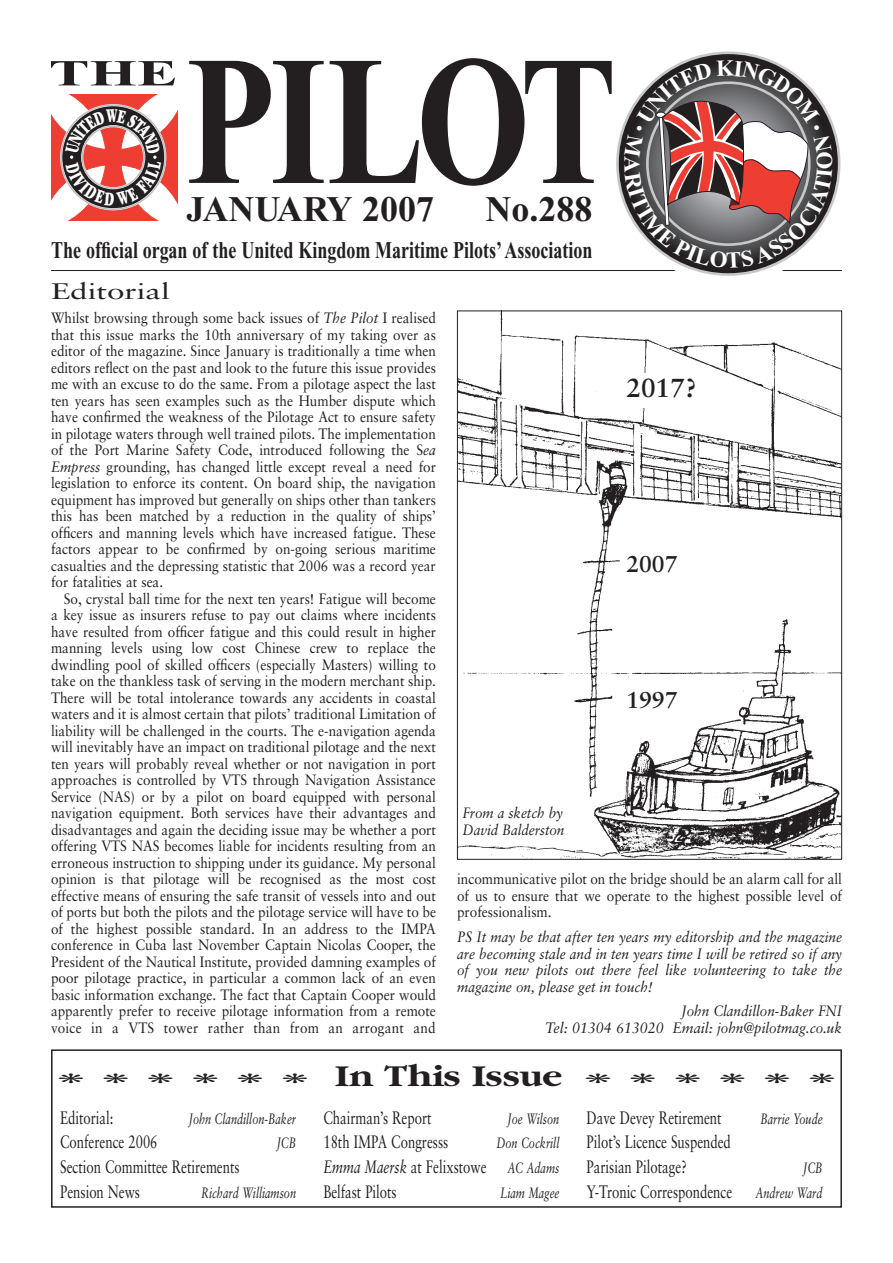
<style>
.page{position:relative;width:893px;height:1263px;background:#fff}
.page>*{position:absolute;margin:0;border:0;box-sizing:border-box;transform-origin:0 0}
.t1{font:700 36px "Times";color:#231f20}
.t2{font:700 31.5px "Garamond";letter-spacing:-.005em;color:#231f20;scale:1.2 1}
.t3{font:700 26.25px "Sabon";color:#231f20}
.t4{font:700 24px "Times";color:#231f20;scale:.75 1}
.t5{font:700 22.95px "Sabon";color:#231f20}
.t6{font:700 22.95px "Times";color:#fff}
.t7{font:22.5px "Sabon";color:#231f20;scale:1.4 1}
.t8{font:18px/24.8px "Sabon";color:#231f20;scale:.73 1}
.t9{font:15px/16.5px "Sabon";color:#231f20;text-align:justify;scale:.9 1}
.t10{font:italic 15px/16.5px "Sabon";color:#231f20;text-align:justify;scale:.9 1}
.t11{font:italic 15px "Sabon";color:#231f20;scale:.73 1}
.s1{font-style:italic}
.s2{font-style:italic;font-size:15px}
</style>
<div class="page">
<div style="left:51px;top:1049px;width:791px;height:159px;border:2px solid #231f20"></div>
<hr style="left:51px;top:270px;width:791px;height:1px;background:#231f20">
<svg style="left:616px;top:52px;width:225px;height:224px"></svg>
<svg style="left:330px;top:58px;width:282px;height:128px"></svg>
<svg style="left:189px;top:61px;width:135px;height:122px"></svg>
<svg style="left:51px;top:61px;width:124px;height:24px"></svg>
<img style="left:459px;top:313px;width:381px;height:545px">
<div style="left:626px;top:373px;width:72px;height:35px;background:#fff"></div>
<svg style="left:624px;top:60px;width:209px;height:208px"></svg>
<svg style="left:51px;top:94px;width:127px;height:127px"></svg>
<h1 class="t1" style="left:187px;top:197px;width:249px">JANUARY 2007</h1>
<h1 class="t1" style="left:485px;top:197px;width:108px">No.288</h1>
<h3 class="t4" style="left:51px;top:242px;width:723px">The official organ of the United Kingdom Maritime Pilots’Association</h3>
<h3 class="t6" style="left:639px;top:156px;width:18px;rotate:90deg">A</h3>
<h3 class="t7" style="left:51px;top:282px;width:87px">Editorial</h3>
<p class="t9" style="left:51px;top:311px;width:429px">Whilst browsing through some back issues of <span class="s1">The Pilot</span> I realised that this issue marks the 10th anniversary of my taking over as editor of the magazine. Since January is traditionally a time when editors reflect on the past and look to the future this issue provides me with an excuse to do the same. From a pilotage aspect the last ten years has seen examples such as the Humber dispute which have confirmed the weakness of the Pilotage Act to ensure safety in pilotage waters through well trained pilots. The implementation of the Port Marine Safety Code, introduced following the S<span class="s1">ea Empress</span> grounding, has changed little except reveal a need for legislation to enforce its content. On board ship, the navigation equipment has improved but generally on ships other than tankers this has been matched by a reduction in the quality of ships’ officers and manning levels which have increased fatigue. These factors appear to be confirmed by on-going serious maritime casualties and the depressing statistic that 2006 was a record year for fatalities at sea.</p>
<p class="t9" style="left:51px;top:592px;width:429px;text-indent:13px">So, crystal ball time for the next ten years! Fatigue will become a key issue as insurers refuse to pay out claims where incidents have resulted from officer fatigue and this could result in higher manning levels using low cost Chinese crew to replace the dwindling pool of skilled officers (especially Masters) willing to take on the thankless task of serving in the modern merchant ship.<br>There will be total intolerance towards any accidents in coastal waters and it is almost certain that pilots’ traditional Limitation of liability will be challenged in the courts. The e-navigation agenda will inevitably have an impact on traditional pilotage and the next ten years will probably reveal whether or not navigation in port approaches is controlled by VTS through Navigation Assistance Service (NAS) or by a pilot on board equipped with personal navigation equipment. Both services have their advantages and disadvantages and again the deciding issue may be whether a port offering VTS NAS becomes liable for incidents resulting from an erroneous instruction to shipping under its guidance. My personal opinion is that pilotage will be recognised as the most cost effective means of ensuring the safe transit of vessels into and out of ports but both the pilots and the pilotage service will have to be of the highest possible standard. In an address to the IMPA conference in Cuba last November Captain Nicolas Cooper, the President of the Nautical Institute, provided damning examples of poor pilotage practice, in particular a common lack of an even basic information exchange. The fact that Captain Cooper would apparently prefer to receive pilotage information from a remote voice in a VTS tower rather than from an arrogant and</p>
<h3 class="t3" style="left:626px;top:377px;width:72px">2017?</h3>
<h3 class="t5" style="left:626px;top:554px;width:53px">2007</h3>
<p class="t10" style="left:462px;top:806px;width:115px">From a sketch by<br>David Balderston</p>
<h3 class="t5" style="left:626px;top:691px;width:53px">1997</h3>
<p class="t9" style="left:457px;top:872px;width:429px">incommunicative pilot on the bridge should be an alarm call for all of us to ensure that we operate to the highest possible level of professionalism.</p>
<p class="t10" style="left:457px;top:930px;width:429px">PS It may be that after ten years my editorship and the magazine are becoming stale and in ten years time I will be retired so if any of you new pilots out there feel like volunteering to take the magazine on, please get in touch!</p>
<p class="t10" style="left:545px;top:1004px;width:331px;text-align:right">John Clandillon-Baker FNI<br>Tel: 01304 613020 Email: john@pilotmag.co.uk</p>
<p class="t8" style="left:60px;top:1106px;width:75px">Editorial:</p>
<p class="t11" style="left:189px;top:1112px;width:149px">John Clandillon-Baker</p>
<p class="t8" style="left:60px;top:1131px;width:135px">Conference 2006</p>
<p class="t11" style="left:277px;top:1137px;width:28px">JCB</p>
<p class="t8" style="left:60px;top:1156px;width:247px">Section Committee Retirements<br>Pension News</p>
<p class="t11" style="left:201px;top:1186px;width:132px">Richard Williamson</p>
<h2 class="t2" style="left:335px;top:1056px;width:191px">In This Issue</h2>
<p class="t8" style="left:323px;top:1106px;width:150px">Chairman’s Report</p>
<p class="t11" style="left:508px;top:1112px;width:73px">Joe Wilson</p>
<p class="t8" style="left:323px;top:1131px;width:173px">18th IMPA Congresss</p>
<p class="t11" style="left:496px;top:1137px;width:88px">Don Cockrill</p>
<p class="t8" style="left:323px;top:1156px;width:325px"><span class="s1">Emma Maersk</span> at Felixstowe <span class="s2">AC Adams<br></span>Belfast Pilots</p>
<p class="t11" style="left:500px;top:1186px;width:83px">Liam Magee</p>
<p class="t8" style="left:587px;top:1106px;width:186px">Dave Devey Retirement</p>
<p class="t11" style="left:760px;top:1112px;width:87px">Barrie Youde</p>
<p class="t8" style="left:587px;top:1131px;width:199px">Pilot’s Licence Suspended<br>Parisian Pilotage?</p>
<p class="t11" style="left:803px;top:1162px;width:28px">JCB</p>
<p class="t8" style="left:587px;top:1181px;width:201px">Y-Tronic Correspondence</p>
<p class="t11" style="left:755px;top:1186px;width:93px">Andrew Ward</p>
</div>
